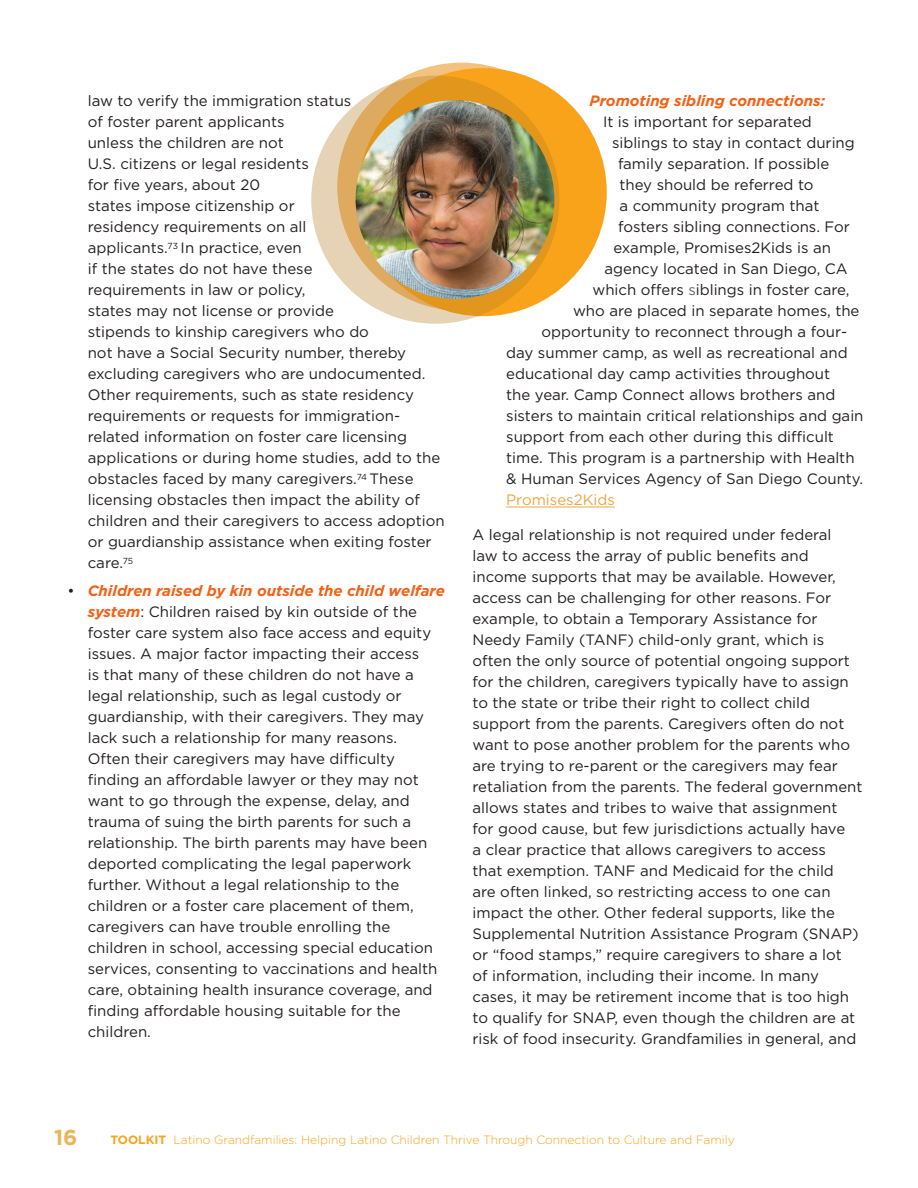
<style>
.page{position:relative;width:918px;height:1188px;background:#fff}
.page>*{position:absolute;margin:0;border:0;box-sizing:border-box;transform-origin:0 0}
.t1{font:700 21.6px "Gotham";color:#ecb459}
.Paragraph{font:15px/21px "Gotham";color:#231f20}
.Bulleted_List{font:15px "Gotham";color:#231f20}
.Bulleted_List-2{font:italic 700 15px "Gotham";color:#f26116}
.Bulleted_List-3{font:15px "Gotham";color:#eca741}
.t2{font:300 12px "Gotham";color:#f9a31e}
.s1{font-weight:700;font-style:italic;color:#f26116}
.s2{color:#666}
.s3{font-weight:700}
</style>
<div class="page">
<hr style="left:506px;top:507px;width:109px;height:1px;background:#eca741">
<div style="left:359px;top:68px;width:248px;height:248px;background:#f9a31b;border-radius:50%"></div>
<svg style="left:311px;top:76px;width:248px;height:248px;background:#e2b56e"></svg>
<img style="left:356px;top:100px;width:198px;height:199px;border-radius:99px">
<p class="Paragraph" style="left:88px;top:90px;width:358px">law to verify the immigration status<br>of foster parent applicants<br>unless the children are not<br>U.S. citizens or legal residents<br>for five years, about 20<br>states impose citizenship or<br>residency requirements on all<br>applicants.<sup>73</sup> In practice, even<br>if the states do not have these<br>requirements in law or policy,<br>states may not license or provide<br>stipends to kinship caregivers who do<br>not have a Social Security number, thereby excluding caregivers who are undocumented.<br>Other requirements, such as state residency requirements or requests for immigration&shy;related information on foster care licensing applications or during home studies, add to the obstacles faced by many caregivers.<sup>74</sup> These licensing obstacles then impact the ability of children and their caregivers to access adoption or guardianship assistance when exiting foster care.<sup>75</sup></p>
<p class="Paragraph" style="left:88px;top:580px;width:359px;text-indent:-20px">• <span class="s1">Children raised by kin outside the child welfare system</span>: Children raised by kin outside of the foster care system also face access and equity issues. A major factor impacting their access<br>is that many of these children do not have a legal relationship, such as legal custody or guardianship, with their caregivers. They may lack such a relationship for many reasons.<br>Often their caregivers may have difficulty finding an affordable lawyer or they may not want to go through the expense, delay, and trauma of suing the birth parents for such a relationship. The birth parents may have been deported complicating the legal paperwork further. Without a legal relationship to the children or a foster care placement of them, caregivers can have trouble enrolling the children in school, accessing special education services, consenting to vaccinations and health care, obtaining health insurance coverage, and finding affordable housing suitable for the children.</p>
<p class="Bulleted_List-2" style="left:590px;top:91px;width:237px">Promoting sibling connections:</p>
<p class="Bulleted_List" style="left:603px;top:113px;width:210px">It is important for separated</p>
<p class="Bulleted_List" style="left:612px;top:134px;width:244px">siblings to stay in contact during</p>
<p class="Bulleted_List" style="left:618px;top:155px;width:213px">family separation. If possible</p>
<p class="Bulleted_List" style="left:620px;top:176px;width:196px">they should be referred to</p>
<p class="Bulleted_List" style="left:620px;top:197px;width:202px">a community program that</p>
<p class="Bulleted_List" style="left:618px;top:218px;width:234px">fosters sibling connections. For</p>
<p class="Bulleted_List" style="left:614px;top:239px;width:219px">example, Promises2Kids is an</p>
<p class="Bulleted_List" style="left:604px;top:260px;width:245px">agency located in San Diego, CA</p>
<p class="Bulleted_List" style="left:592px;top:281px;width:259px">which offers <span class="s2">s</span>iblings in foster care,</p>
<p class="Bulleted_List" style="left:573px;top:302px;width:288px">who are placed in separate homes, the</p>
<p class="Bulleted_List" style="left:542px;top:323px;width:307px">opportunity to reconnect through a four-</p>
<p class="Bulleted_List" style="left:506px;top:344px;width:343px">day summer camp, as well as recreational and</p>
<p class="Bulleted_List" style="left:506px;top:365px;width:326px">educational day camp activities throughout</p>
<p class="Bulleted_List" style="left:506px;top:386px;width:331px">the year. Camp Connect allows brothers and</p>
<p class="Bulleted_List" style="left:506px;top:407px;width:359px">sisters to maintain critical relationships and gain</p>
<p class="Bulleted_List" style="left:506px;top:428px;width:329px">support from each other during this difficult</p>
<p class="Bulleted_List" style="left:506px;top:449px;width:350px">time. This program is a partnership with Health</p>
<p class="Bulleted_List" style="left:506px;top:470px;width:359px">&amp; Human Services Agency of San Diego County.</p>
<p class="Bulleted_List-3" style="left:506px;top:491px;width:110px">Promises2Kids</p>
<p class="Paragraph" style="left:472px;top:524px;width:392px">A legal relationship is not required under federal<br>law to access the array of public benefits and income supports that may be available. However, access can be challenging for other reasons. For example, to obtain a Temporary Assistance for Needy Family (TANF) child-only grant, which is often the only source of potential ongoing support for the children, caregivers typically have to assign to the state or tribe their right to collect child support from the parents. Caregivers often do not want to pose another problem for the parents who are trying to re-parent or the caregivers may fear retaliation from the parents. The federal government allows states and tribes to waive that assignment<br>for good cause, but few jurisdictions actually have<br>a clear practice that allows caregivers to access<br>that exemption. TANF and Medicaid for the child<br>are often linked, so restricting access to one can impact the other. Other federal supports, like the Supplemental Nutrition Assistance Program (SNAP) or “food stamps,” require caregivers to share a lot<br>of information, including their income. In many cases, it may be retirement income that is too high to qualify for SNAP, even though the children are at risk of food insecurity. Grandfamilies in general, and</p>
<h1 class="t1" style="left:54px;top:1123px;width:25px">16</h1>
<p class="t2" style="left:110px;top:1132px;width:626px"><span class="s3">TOOLKIT</span> Latino Grandfamilies: Helping Latino Children Thrive Through Connection to Culture and Family</p>
</div>
